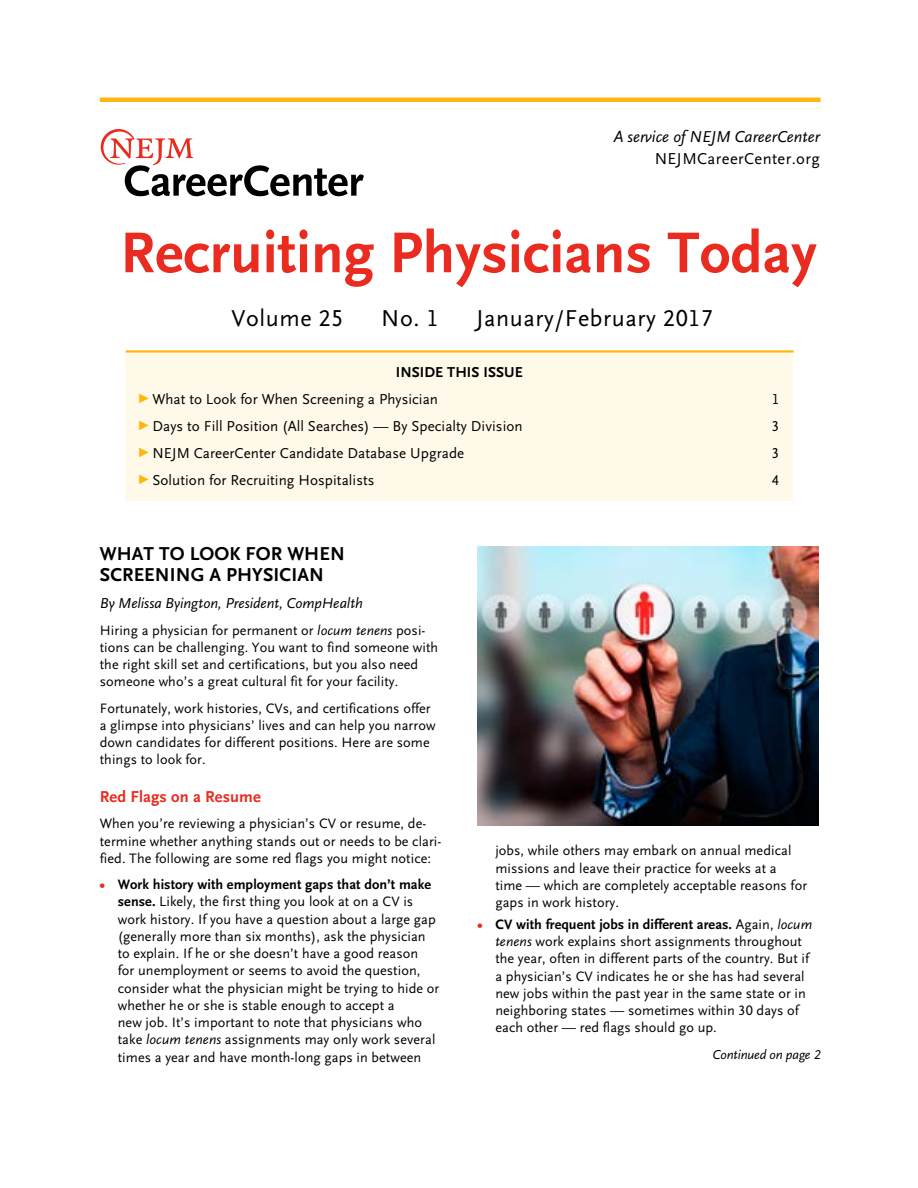
<style>
.page{position:relative;width:918px;height:1188px;background:#fff}
.page>*{position:absolute;margin:0;border:0;box-sizing:border-box;transform-origin:0 0}
.t1{font:700 60px "OTNEJM Scala Sans OSF";color:#e92b20}
.t2{font:24px "OTNEJM Scala Sans LF";letter-spacing:.025em;color:#000}
.t3{font:700 19.5px/21px "OTNEJM Scala Sans LF";letter-spacing:.005em;color:#000}
.t4{font:italic 16.5px "OTNEJM Scala Sans LF";color:#000}
.t5{font:16.5px "OTNEJM Scala Sans LF";letter-spacing:.025em;color:#000}
.t6{font:700 16.5px "OTNEJM Scala Sans LF";letter-spacing:.005em;color:#e92b20}
.t7{font:15px/27px "OTNEJM Scala Sans LF";letter-spacing:.005em;color:#000}
.t8{font:italic 15px "OTNEJM Scala Sans LF";letter-spacing:-.005em;color:#000}
.t9{font:14.25px/17.2px "OTNEJM Scala Sans LF";letter-spacing:.005em;color:#000}
.t10{font:italic 13.5px "OTNEJM Scala Sans LF";letter-spacing:-.01em;color:#000}
.s1{font-weight:700}
.s2{font-style:italic}
.s3{font-weight:700;color:#e92b20}
</style>
<div class="page">
<svg style="left:100px;top:129px;width:264px;height:67px"></svg>
<hr style="left:100px;top:98px;width:721px;height:4px;background:#ffb610">
<div style="left:126px;top:352px;width:667px;height:149px;background:#fff9ea"></div>
<hr style="left:126px;top:350px;width:668px;height:3px;background:#ffb610">
<img style="left:477px;top:546px;width:341px;height:279px">
<p class="t4" style="left:614px;top:127px;width:208px">A service of NEJM CareerCenter</p>
<p class="t5" style="left:655px;top:150px;width:167px">NEJMCareerCenter.org</p>
<h1 class="t1" style="left:120px;top:220px;width:698px">Recruiting Physicians Today</h1>
<h2 class="t2" style="left:232px;top:305px;width:113px">Volume 25</h2>
<h2 class="t2" style="left:381px;top:305px;width:59px">No. 1</h2>
<h2 class="t2" style="left:476px;top:305px;width:238px">January/February 2017</h2>
<p class="t7" style="left:139px;top:359px;width:385px;text-indent:256px"><span class="s1">INSIDE THIS ISSUE </span><sup>▶</sup> What to Look for When Screening a Physician</p>
<p class="t7" style="left:772px;top:386px;width:9px">1</p>
<p class="t7" style="left:139px;top:413px;width:385px"><sup>▶</sup> Days to Fill Position (All Searches) — By Specialty Division</p>
<p class="t7" style="left:772px;top:413px;width:9px">3</p>
<p class="t7" style="left:139px;top:440px;width:326px"><sup>▶</sup> NEJM CareerCenter Candidate Database Upgrade</p>
<p class="t7" style="left:772px;top:440px;width:9px">3</p>
<p class="t7" style="left:139px;top:467px;width:237px"><sup>▶</sup> Solution for Recruiting Hospitalists</p>
<p class="t7" style="left:772px;top:467px;width:9px">4</p>
<h3 class="t3" style="left:100px;top:544px;width:247px">WHAT TO LOOK FOR WHEN<br>SCREENING A PHYSICIAN</h3>
<p class="t8" style="left:100px;top:595px;width:265px">By Melissa Byington, President, CompHealth</p>
<p class="t9" style="left:100px;top:622px;width:340px">Hiring a physician for permanent or <span class="s2">locum tenens</span> posi&shy;tions can be challenging. You want to find someone with the right skill set and certifications, but you also need someone who’s a great cultural fit for your facility.</p>
<p class="t9" style="left:100px;top:700px;width:337px">Fortunately, work histories, CVs, and certifications offer a glimpse into physicians’ lives and can help you narrow down candidates for different positions. Here are some things to look for.</p>
<p class="t6" style="left:100px;top:788px;width:162px">Red Flags on a Resume</p>
<p class="t9" style="left:100px;top:815px;width:343px">When you’re reviewing a physician’s CV or resume, de&shy;termine whether anything stands out or needs to be clari&shy;fied. The following are some red flags you might notice:</p>
<p class="t9" style="left:118px;top:876px;width:323px;text-indent:-18px"><span class="s3">•</span> <span class="s1">Work history with employment gaps that don’t make sense.</span> Likely, the first thing you look at on a CV is work history. If you have a question about a large gap (generally more than six months), ask the physician to explain. If he or she doesn’t have a good reason<br>for unemployment or seems to avoid the question, consider what the physician might be trying to hide or whether he or she is stable enough to accept a<br>new job. It’s important to note that physicians who take <span class="s2">locum tenens</span> assignments may only work several times a year and have month-long gaps in between</p>
<p class="t9" style="left:495px;top:842px;width:313px">jobs, while others may embark on annual medical missions and leave their practice for weeks at a time — which are completely acceptable reasons for gaps in work history.</p>
<p class="t9" style="left:495px;top:916px;width:318px;text-indent:-18px"><span class="s3">•</span> <span class="s1">CV with frequent jobs in different areas.</span> Again, <span class="s2">locum tenens</span> work explains short assignments throughout the year, often in different parts of the country. But if a physician’s CV indicates he or she has had several new jobs within the past year in the same state or in neighboring states — sometimes within 30 days of each other — red flags should go up.</p>
<p class="t10" style="left:712px;top:1047px;width:110px">Continued on page 2</p>
</div>
